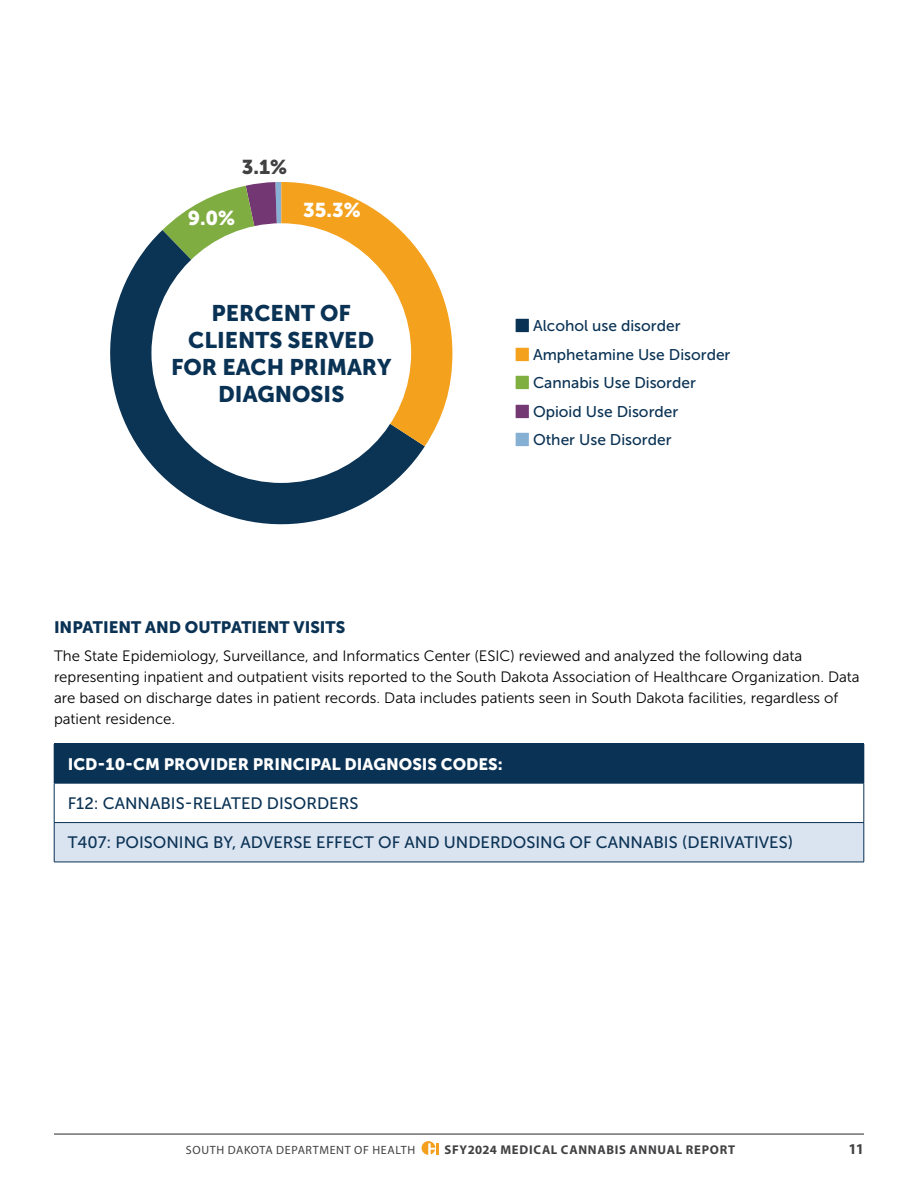
<style>
.page{position:relative;width:918px;height:1188px;background:#fff}
.page>*{position:absolute;margin:0;border:0;box-sizing:border-box;transform-origin:0 0}
.t1{font:22.5px/27px "Museo Sans 900";color:#0a3254;text-align:center}
.t2{font:19.95px "Museo Sans 900";color:#fff}
.t3{font:19.95px "Museo Sans 900";color:#414042}
.t4{font:16.5px "Museo Sans 500";color:#0a3254}
.t5{font:16.5px "Museo Sans 900";color:#fff}
.t6{font:16.5px "Museo Sans 900";color:#0a3254}
.t7{font:15.6px/28.5px "Museo Sans 500";color:#0a3254}
.t8{font:15px/21px "Museo Sans 300";color:#000}
.t9{font:700 15px "Myriad Pro";color:#414042}
.t10{font:700 12.75px "Myriad Pro";letter-spacing:.06em;color:#414042}
.t11{font:12px "Myriad Pro";letter-spacing:.05em;color:#414042}
</style>
<div class="page">
<svg style="left:422px;top:1141px;width:16px;height:14px"></svg>
<hr style="left:54px;top:1134px;width:810px;height:1px;background:#414042">
<svg style="left:162px;top:182px;width:119px;height:48px"></svg>
<svg style="left:110px;top:230px;width:315px;height:295px;fill:#0a3354"></svg>
<svg style="left:281px;top:182px;width:171px;height:264px;fill:#f4a11e"></svg>
<div style="left:151px;top:223px;width:260px;height:260px;background:#fff;border-radius:50%"></div>
<div style="left:54px;top:744px;width:810px;height:39px;background:#0a3254"></div>
<div style="left:54px;top:823px;width:810px;height:39px;background:#dae3f0"></div>
<hr style="left:864px;top:744px;width:1px;height:39px;background:#0a3254">
<hr style="left:54px;top:783px;width:810px;height:1px;background:#0a3254">
<hr style="left:54px;top:783px;width:1px;height:39px;background:#0a3254">
<hr style="left:864px;top:783px;width:1px;height:39px;background:#0a3254">
<hr style="left:54px;top:822px;width:810px;height:1px;background:#0a3254">
<hr style="left:54px;top:823px;width:1px;height:39px;background:#0a3254">
<hr style="left:864px;top:823px;width:1px;height:39px;background:#0a3254">
<hr style="left:54px;top:862px;width:810px;height:1px;background:#0a3254">
<h2 class="t3" style="left:242px;top:156px;width:47px">3.1%</h2>
<h2 class="t2" style="left:188px;top:206px;width:49px">9.0%</h2>
<h2 class="t2" style="left:303px;top:199px;width:59px">35.3%</h2>
<h1 class="t1" style="left:171px;top:300px;width:222px">PERCENT OF<br>CLIENTS SERVED<br>FOR EACH PRIMARY<br>DIAGNOSIS</h1>
<p class="t7" style="left:533px;top:312px;width:199px">Alcohol use disorder<br>Amphetamine Use Disorder<br>Cannabis Use Disorder<br>Opioid Use Disorder<br>Other Use Disorder</p>
<p class="t6" style="left:54px;top:618px;width:293px">INPATIENT AND OUTPATIENT VISITS</p>
<p class="t8" style="left:54px;top:646px;width:807px">The State Epidemiology, Surveillance, and Informatics Center (ESIC) reviewed and analyzed the following data representing inpatient and outpatient visits reported to the South Dakota Association of Healthcare Organization. Data are based on discharge dates in patient records. Data includes patients seen in South Dakota facilities, regardless of patient residence.</p>
<p class="t5" style="left:68px;top:755px;width:437px">ICD-10-CM PROVIDER PRINCIPAL DIAGNOSIS CODES:</p>
<p class="t4" style="left:68px;top:794px;width:292px">F12: CANNABIS-RELATED DISORDERS</p>
<p class="t4" style="left:68px;top:834px;width:727px">T407: POISONING BY, ADVERSE EFFECT OF AND UNDERDOSING OF CANNABIS (DERIVATIVES)</p>
<p class="t11" style="left:186px;top:1142px;width:231px">SOUTH DAKOTA DEPARTMENT OF HEALTH</p>
<p class="t10" style="left:444px;top:1141px;width:292px">SFY2024 MEDICAL CANNABIS ANNUAL REPORT</p>
<p class="t9" style="left:849px;top:1139px;width:17px">11</p>
</div>
